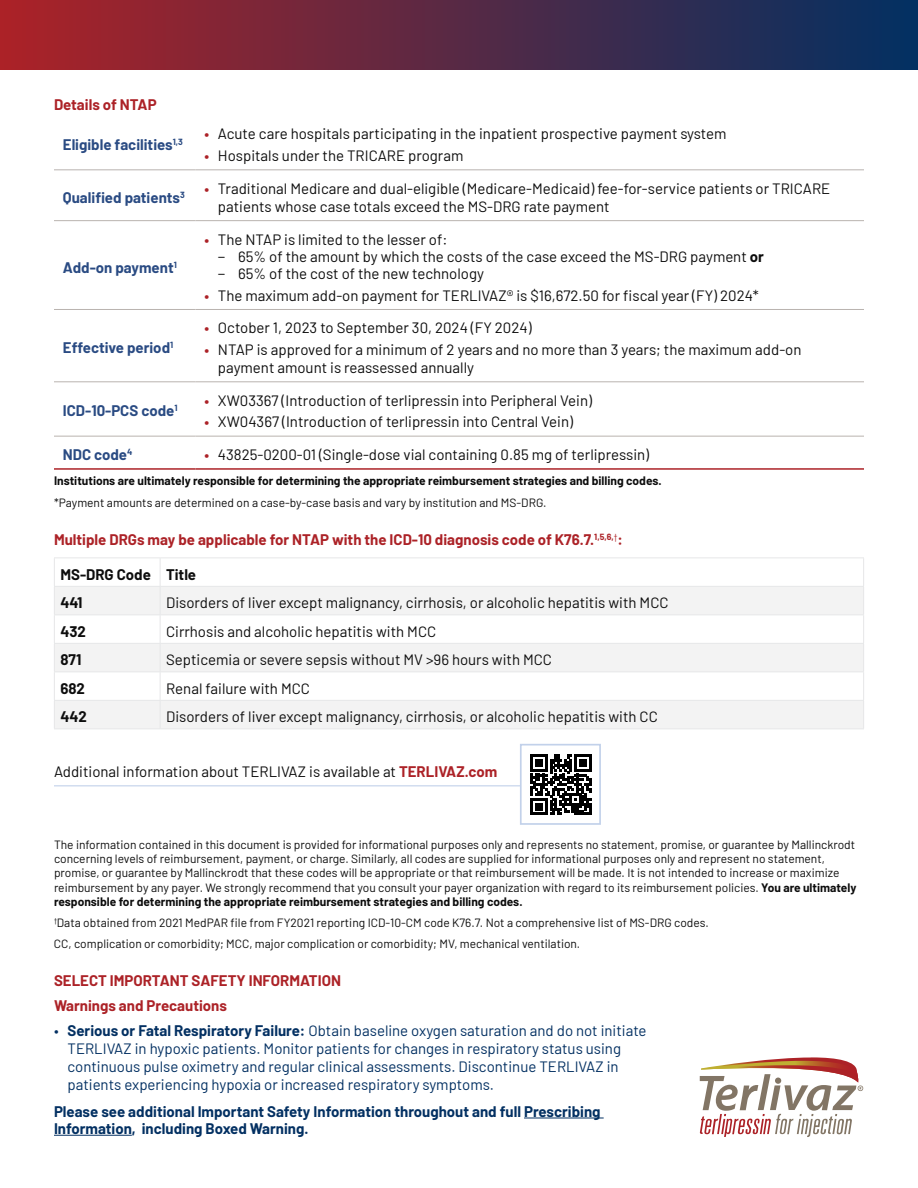
<style>
.page{position:relative;width:918px;height:1188px;background:#fff}
.page>*{position:absolute;margin:0;border:0;box-sizing:border-box;transform-origin:0 0}
.t1{font:15px/18px "Barlow";color:#0d0d0d}
.t2{font:15px/18px "Barlow";color:#033062}
.t3{font:700 15px/24.8px "Barlow";color:#ac2227}
.t4{font:700 15px/17.2px "Barlow";color:#033062}
.t5{font:700 15px "Barlow";color:#2a4b83}
.t6{font:700 15px/28.5px "Barlow";color:#0d0d0d}
.t7{font:12px/14.2px "Barlow";color:#0d0d0d}
.t8{font:700 12px "Barlow";color:#0d0d0d}
.s1{font-weight:600;color:#ac2227}
.s2{font-weight:700}
.s3{font-weight:700;color:#ac2227}
</style>
<div class="page">
<svg style="left:700px;top:1057px;width:163px;height:80px"></svg>
<div style="left:0;top:0;width:918px;height:69px;background:linear-gradient(to right,#ac2227,#023062)"></div>
<hr style="left:524px;top:1118px;width:80px;height:1px;background:#033062">
<hr style="left:54px;top:1135px;width:78px;height:1px;background:#033062">
<svg style="left:55px;top:587px;width:808px;height:141px;fill:#f3f3f3"></svg>
<hr style="left:54px;top:557px;width:106px;height:1px;background:#e6e7e8">
<hr style="left:160px;top:557px;width:704px;height:1px;background:#e6e7e8">
<hr style="left:54px;top:586px;width:106px;height:1px;background:#e6e7e8">
<hr style="left:160px;top:586px;width:704px;height:1px;background:#e6e7e8">
<hr style="left:54px;top:614px;width:106px;height:1px;background:#e6e7e8">
<hr style="left:160px;top:614px;width:704px;height:1px;background:#e6e7e8">
<hr style="left:54px;top:643px;width:106px;height:1px;background:#e6e7e8">
<hr style="left:160px;top:643px;width:704px;height:1px;background:#e6e7e8">
<hr style="left:54px;top:671px;width:106px;height:1px;background:#e6e7e8">
<hr style="left:160px;top:671px;width:704px;height:1px;background:#e6e7e8">
<hr style="left:54px;top:700px;width:106px;height:1px;background:#e6e7e8">
<svg style="left:54px;top:558px;width:1px;height:170px"></svg>
<hr style="left:160px;top:700px;width:704px;height:1px;background:#e6e7e8">
<svg style="left:160px;top:558px;width:1px;height:170px"></svg>
<svg style="left:863px;top:558px;width:1px;height:170px"></svg>
<hr style="left:54px;top:728px;width:106px;height:1px;background:#e6e7e8">
<hr style="left:160px;top:728px;width:704px;height:1px;background:#e6e7e8">
<hr style="left:54px;top:169px;width:141px;height:1px;background:#b9b3af">
<hr style="left:195px;top:169px;width:669px;height:1px;background:#b9b3af">
<hr style="left:54px;top:220px;width:141px;height:1px;background:#b9b3af">
<hr style="left:195px;top:220px;width:669px;height:1px;background:#b9b3af">
<hr style="left:54px;top:309px;width:141px;height:1px;background:#b9b3af">
<hr style="left:195px;top:309px;width:669px;height:1px;background:#b9b3af">
<hr style="left:54px;top:381px;width:141px;height:1px;background:#b9b3af">
<hr style="left:195px;top:381px;width:669px;height:1px;background:#b9b3af">
<hr style="left:54px;top:436px;width:141px;height:1px;background:#b9b3af">
<hr style="left:195px;top:436px;width:669px;height:1px;background:#b9b3af">
<hr style="left:54px;top:468px;width:141px;height:2px;background:#ac2227">
<hr style="left:195px;top:468px;width:669px;height:2px;background:#ac2227">
<hr style="left:54px;top:785px;width:505px;height:1px;background:#c2d1ea">
<div style="left:521px;top:745px;width:79px;height:79px;background:#fff"></div>
<svg style="left:530px;top:754px;width:61px;height:61px"></svg>
<div style="left:520px;top:744px;width:81px;height:81px;border:2px solid #c2d1ea"></div>
<p class="t3" style="left:54px;top:91px;width:104px">Details of NTAP</p>
<p class="t5" style="left:63px;top:134px;width:122px">Eligible facilities<sup>1,3</sup></p>
<p class="t1" style="left:204px;top:124px;width:524px"><span class="s1">•</span> Acute care hospitals participating in the inpatient prospective payment system</p>
<p class="t1" style="left:204px;top:145px;width:261px"><span class="s1">•</span> Hospitals under the TRICARE program</p>
<p class="t5" style="left:63px;top:186px;width:123px">Qualified patients<sup>3</sup></p>
<p class="t1" style="left:218px;top:178px;width:614px;text-indent:-14px"><span class="s1">•</span> Traditional Medicare and dual-eligible (Medicare-Medicaid) fee-for-service patients or TRICARE patients whose case totals exceed the MS-DRG rate payment</p>
<p class="t5" style="left:63px;top:256px;width:115px">Add-on payment<sup>1</sup></p>
<p class="t5" style="left:63px;top:337px;width:112px">Effective period<sup>1</sup></p>
<p class="t5" style="left:63px;top:400px;width:116px">ICD-10-PCS code<sup>1</sup></p>
<p class="t1" style="left:218px;top:229px;width:548px;line-height:17.2px;text-indent:-14px"><span class="s1">•</span> The NTAP is limited to the lesser of:<br>− 65% of the amount by which the costs of the case exceed the MS-DRG payment <span class="s2">or </span>− 65% of the cost of the new technology</p>
<p class="t1" style="left:204px;top:285px;width:556px"><span class="s1">•</span> The maximum add-on payment for TERLIVAZ® is $16,672.50 for fiscal year (FY) 2024*</p>
<p class="t1" style="left:204px;top:318px;width:329px"><span class="s1">•</span> October 1, 2023 to September 30, 2024 (FY 2024)</p>
<p class="t1" style="left:218px;top:339px;width:585px;text-indent:-14px"><span class="s1">•</span> NTAP is approved for a minimum of 2 years and no more than 3 years; the maximum add-on payment amount is reassessed annually</p>
<p class="t1" style="left:204px;top:390px;width:389px"><span class="s1">•</span> XW03367 (Introduction of terlipressin into Peripheral Vein)</p>
<p class="t1" style="left:204px;top:412px;width:370px"><span class="s1">•</span> XW04367 (Introduction of terlipressin into Central Vein)</p>
<p class="t5" style="left:63px;top:444px;width:71px">NDC code<sup>4</sup></p>
<p class="t1" style="left:204px;top:444px;width:446px"><span class="s1">•</span> 43825-0200-01 (Single-dose vial containing 0.85 mg of terlipressin)</p>
<p class="t8" style="left:54px;top:472px;width:609px">Institutions are ultimately responsible for determining the appropriate reimbursement strategies and billing codes.</p>
<p class="t7" style="left:54px;top:495px;width:494px">*Payment amounts are determined on a case-by-case basis and vary by institution and MS-DRG.</p>
<p class="t3" style="left:54px;top:526px;width:570px">Multiple DRGs may be applicable for NTAP with the ICD-10 diagnosis code of K76.7.<sup>1,5,6,</sup><sup>†</sup>:</p>
<p class="t6" style="left:60px;top:559px;width:137px">MS-DRG Code Title<br>441</p>
<p class="t1" style="left:166px;top:593px;width:504px">Disorders of liver except malignancy, cirrhosis, or alcoholic hepatitis with MCC</p>
<p class="t6" style="left:60px;top:616px;width:27px">432</p>
<p class="t1" style="left:166px;top:621px;width:272px">Cirrhosis and alcoholic hepatitis with MCC</p>
<p class="t6" style="left:60px;top:644px;width:22px">871</p>
<p class="t1" style="left:166px;top:650px;width:387px">Septicemia or severe sepsis without MV &gt;96 hours with MCC</p>
<p class="t6" style="left:60px;top:673px;width:26px">682</p>
<p class="t1" style="left:166px;top:678px;width:145px">Renal failure with MCC</p>
<p class="t6" style="left:60px;top:701px;width:28px">442</p>
<p class="t1" style="left:166px;top:707px;width:493px">Disorders of liver except malignancy, cirrhosis, or alcoholic hepatitis with CC</p>
<p class="t1" style="left:54px;top:762px;width:445px">Additional information about TERLIVAZ is available at <span class="s3">TERLIVAZ.com</span></p>
<p class="t7" style="left:54px;top:836px;width:804px">The information contained in this document is provided for informational purposes only and represents no statement, promise, or guarantee by Mallinckrodt concerning levels of reimbursement, payment, or charge. Similarly, all codes are supplied for informational purposes only and represent no statement, promise, or guarantee by Mallinckrodt that these codes will be appropriate or that reimbursement will be made. It is not intended to increase or maximize reimbursement by any payer. We strongly recommend that you consult your payer organization with regard to its reimbursement policies. <span class="s2">You are ultimately responsible for determining the appropriate reimbursement strategies and billing codes.</span></p>
<p class="t7" style="left:54px;top:911px;width:656px;line-height:21px"><sup>†</sup>Data obtained from 2021 MedPAR file from FY2021 reporting ICD-10-CM code K76.7. Not a comprehensive list of MS-DRG codes.<br>CC, complication or comorbidity; MCC, major complication or comorbidity; MV, mechanical ventilation.</p>
<p class="t3" style="left:54px;top:967px;width:288px">SELECT IMPORTANT SAFETY INFORMATION<br>Warnings and Precautions</p>
<p class="t2" style="left:68px;top:1020px;width:581px;text-indent:-14px">• <span class="s2">Serious or Fatal Respiratory Failure:</span> Obtain baseline oxygen saturation and do not initiate TERLIVAZ in hypoxic patients. Monitor patients for changes in respiratory status using continuous pulse oximetry and regular clinical assessments. Discontinue TERLIVAZ in patients experiencing hypoxia or increased respiratory symptoms.</p>
<p class="t4" style="left:54px;top:1102px;width:548px">Please see additional Important Safety Information throughout and full Prescribing<br>Information, including Boxed Warning.</p>
</div>
